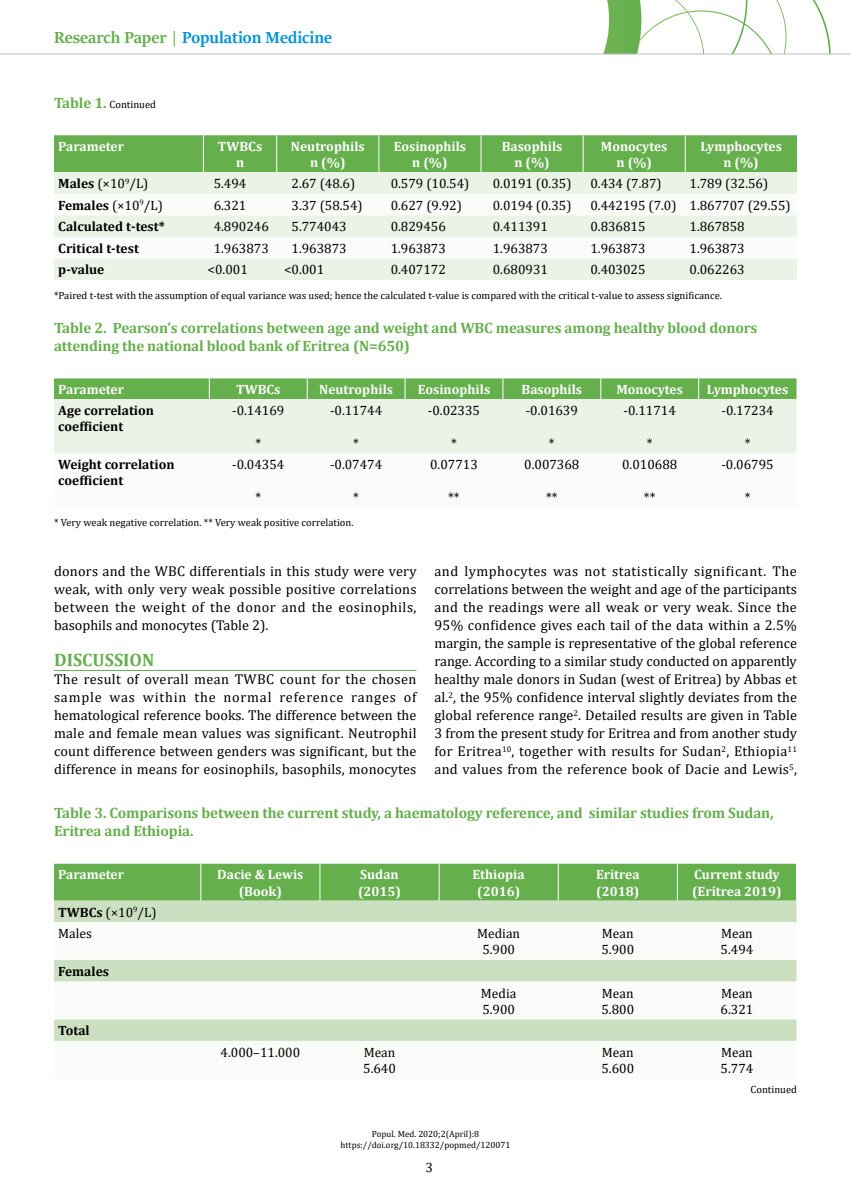
<style>
.page{position:relative;width:851px;height:1191px;background:#fff}
.page>*{position:absolute;margin:0;border:0;box-sizing:border-box;transform-origin:0 0}
.t1{font:700 18px "Sitka Banner";color:#0095da}
.t2{font:700 18px "Cambria";color:#65af4d}
.t3{font:700 15px/18px "Cambria";letter-spacing:-.01em;color:#65af4d}
.t4{font:14.25px/18px "Cambria";letter-spacing:.01em;color:#000;text-align:justify}
.t5{font:13.5px/16.2px "Cambria";color:#000}
.t6{font:700 13.5px/16.2px "Cambria";color:#fff;text-align:center}
.t7{font:700 13.5px/16.2px "Cambria";color:#000}
.t8{font:10.5px "Cambria";color:#000}
.t9{font:9px/10.8px "Cambria";color:#000;text-align:center}
.s1{color:#65af4d}
.s2{font-weight:700;font-size:15px;color:#65af4d}
.s3{font-weight:700}
.s4{font-weight:400}
</style>
<div class="page">
<svg style="left:536px;top:0;width:294px;height:54px"></svg>
<hr style="left:0;top:54px;width:850px;height:1px;background:#bcbec0">
<hr style="left:54px;top:670px;width:362px;height:1px;background:#65af4d">
<div style="left:54px;top:135px;width:742px;height:37px;background:#65af4d"></div>
<div style="left:54px;top:172px;width:742px;height:108px;background:#eaf3e6"></div>
<svg style="left:54px;top:194px;width:742px;height:64px"></svg>
<hr style="left:203px;top:135px;width:1px;height:37px;background:#fff">
<hr style="left:276px;top:135px;width:1px;height:37px;background:#fff">
<hr style="left:378px;top:135px;width:1px;height:37px;background:#fff">
<hr style="left:480px;top:135px;width:1px;height:37px;background:#fff">
<hr style="left:582px;top:135px;width:1px;height:37px;background:#fff">
<hr style="left:685px;top:135px;width:1px;height:37px;background:#fff">
<svg style="left:54px;top:378px;width:742px;height:75px;background:#c5e0bc"></svg>
<div style="left:54px;top:863px;width:742px;height:37px;background:#65af4d"></div>
<div style="left:54px;top:900px;width:742px;height:22px;background:#cbe0c0"></div>
<svg style="left:54px;top:960px;width:742px;height:81px;fill:#cbe0c1"></svg>
<hr style="left:200px;top:863px;width:1px;height:37px;background:#fff">
<hr style="left:319px;top:863px;width:1px;height:37px;background:#fff">
<hr style="left:439px;top:863px;width:1px;height:37px;background:#fff">
<hr style="left:558px;top:863px;width:1px;height:37px;background:#fff">
<hr style="left:677px;top:863px;width:1px;height:37px;background:#fff">
<p class="t1" style="left:54px;top:25px;width:279px"><span class="s1">Research Paper |</span> Population Medicine</p>
<p class="t8" style="left:54px;top:98px;width:103px"><span class="s2">Table 1.</span> Continued</p>
<p class="t6" style="left:58px;top:138px;width:67px">Parameter</p>
<p class="t6" style="left:218px;top:138px;width:46px">TWBCs n</p>
<p class="t6" style="left:291px;top:138px;width:75px">Neutrophils n (%)</p>
<p class="t6" style="left:393px;top:138px;width:74px">Eosinophils n (%)</p>
<p class="t6" style="left:501px;top:138px;width:62px">Basophils n (%)</p>
<p class="t6" style="left:600px;top:138px;width:68px">Monocytes n (%)</p>
<p class="t6" style="left:700px;top:138px;width:83px">Lymphocytes n (%)</p>
<p class="t5" style="left:58px;top:175px;width:92px"><span class="s3">Males</span> (×10<sup>9</sup>/L)</p>
<p class="t5" style="left:214px;top:175px;width:34px">5.494</p>
<p class="t5" style="left:291px;top:175px;width:65px">2.67 (48.6)</p>
<p class="t5" style="left:390px;top:175px;width:80px">0.579 (10.54)</p>
<p class="t5" style="left:492px;top:175px;width:80px">0.0191 (0.35)</p>
<p class="t5" style="left:590px;top:175px;width:73px">0.434 (7.87)</p>
<p class="t5" style="left:689px;top:175px;width:80px">1.789 (32.56)</p>
<p class="t7" style="left:58px;top:197px;width:106px">Females <span class="s4">(×10</span><sup>9</sup><span class="s4">/L)</span></p>
<p class="t5" style="left:214px;top:197px;width:34px">6.321</p>
<p class="t5" style="left:291px;top:197px;width:73px">3.37 (58.54)</p>
<p class="t5" style="left:390px;top:197px;width:73px">0.627 (9.92)</p>
<p class="t5" style="left:492px;top:197px;width:80px">0.0194 (0.35)</p>
<p class="t5" style="left:590px;top:197px;width:202px">0.442195 (7.0) 1.867707 (29.55)</p>
<p class="t7" style="left:58px;top:218px;width:108px">Calculated t-test*</p>
<p class="t5" style="left:214px;top:219px;width:57px">4.890246</p>
<p class="t5" style="left:291px;top:219px;width:57px">5.774043</p>
<p class="t5" style="left:390px;top:219px;width:57px">0.829456</p>
<p class="t5" style="left:492px;top:219px;width:57px">0.411391</p>
<p class="t5" style="left:590px;top:219px;width:57px">0.836815</p>
<p class="t5" style="left:689px;top:219px;width:57px">1.867858</p>
<p class="t7" style="left:58px;top:240px;width:82px">Critical t-test</p>
<p class="t5" style="left:214px;top:240px;width:57px">1.963873</p>
<p class="t5" style="left:291px;top:240px;width:57px">1.963873</p>
<p class="t5" style="left:390px;top:240px;width:57px">1.963873</p>
<p class="t5" style="left:492px;top:240px;width:57px">1.963873</p>
<p class="t5" style="left:590px;top:240px;width:57px">1.963873</p>
<p class="t5" style="left:689px;top:240px;width:57px">1.963873</p>
<p class="t7" style="left:58px;top:261px;width:48px">p-value</p>
<p class="t5" style="left:207px;top:262px;width:42px">&lt;0.001</p>
<p class="t5" style="left:284px;top:262px;width:42px">&lt;0.001</p>
<p class="t5" style="left:390px;top:262px;width:57px">0.407172</p>
<p class="t5" style="left:492px;top:262px;width:57px">0.680931</p>
<p class="t5" style="left:590px;top:262px;width:57px">0.403025</p>
<p class="t5" style="left:689px;top:262px;width:57px">0.062263</p>
<p class="t8" style="left:54px;top:289px;width:669px">*Paired t-test with the assumption of equal variance was used; hence the calculated t-value is compared with the critical t-value to assess significance.</p>
<p class="t3" style="left:54px;top:318px;width:704px">Table 2. Pearson’s correlations between age and weight and WBC measures among healthy blood donors attending the national blood bank of Eritrea (N=650)</p>
<p class="t6" style="left:58px;top:381px;width:67px">Parameter</p>
<p class="t6" style="left:236px;top:381px;width:46px">TWBCs</p>
<p class="t6" style="left:319px;top:381px;width:75px">Neutrophils</p>
<p class="t6" style="left:417px;top:381px;width:74px">Eosinophils</p>
<p class="t6" style="left:521px;top:381px;width:62px">Basophils</p>
<p class="t6" style="left:616px;top:381px;width:68px">Monocytes</p>
<p class="t6" style="left:706px;top:381px;width:83px">Lymphocytes</p>
<p class="t7" style="left:58px;top:402px;width:97px">Age correlation coefficient</p>
<p class="t5" style="left:232px;top:402px;width:54px">-0.14169</p>
<p class="t5" style="left:255px;top:435px;width:7px">*</p>
<p class="t5" style="left:428px;top:402px;width:54px">-0.02335</p>
<p class="t5" style="left:451px;top:435px;width:7px">*</p>
<p class="t5" style="left:330px;top:402px;width:54px">-0.11744</p>
<p class="t5" style="left:353px;top:435px;width:7px">*</p>
<p class="t5" style="left:525px;top:402px;width:54px">-0.01639</p>
<p class="t5" style="left:549px;top:435px;width:7px">*</p>
<p class="t5" style="left:623px;top:402px;width:54px">-0.11714</p>
<p class="t5" style="left:646px;top:435px;width:7px">*</p>
<p class="t5" style="left:721px;top:402px;width:54px">-0.17234</p>
<p class="t5" style="left:744px;top:435px;width:7px">*</p>
<p class="t7" style="left:58px;top:456px;width:118px">Weight correlation coefficient</p>
<p class="t5" style="left:232px;top:456px;width:54px">-0.04354</p>
<p class="t5" style="left:255px;top:489px;width:7px">*</p>
<p class="t5" style="left:330px;top:456px;width:54px">-0.07474</p>
<p class="t5" style="left:353px;top:489px;width:7px">*</p>
<p class="t8" style="left:54px;top:516px;width:301px">* Very weak negative correlation. ** Very weak positive correlation.</p>
<p class="t5" style="left:430px;top:456px;width:49px">0.07713</p>
<p class="t5" style="left:448px;top:489px;width:13px">**</p>
<p class="t5" style="left:524px;top:456px;width:57px">0.007368</p>
<p class="t5" style="left:546px;top:489px;width:13px">**</p>
<p class="t5" style="left:622px;top:456px;width:57px">0.010688</p>
<p class="t5" style="left:643px;top:489px;width:13px">**</p>
<p class="t5" style="left:721px;top:456px;width:54px">-0.06795</p>
<p class="t5" style="left:744px;top:489px;width:7px">*</p>
<p class="t4" style="left:54px;top:562px;width:364px">donors and the WBC differentials in this study were very weak, with only very weak possible positive correlations between the weight of the donor and the eosinophils, basophils and monocytes (Table 2).</p>
<p class="t2" style="left:54px;top:647px;width:102px">DISCUSSION</p>
<p class="t4" style="left:54px;top:670px;width:364px">The result of overall mean TWBC count for the chosen sample was within the normal reference ranges of hematological reference books. The difference between the male and female mean values was significant. Neutrophil count difference between genders was significant, but the difference in means for eosinophils, basophils, monocytes</p>
<p class="t4" style="left:434px;top:562px;width:364px">and lymphocytes was not statistically significant. The correlations between the weight and age of the participants and the readings were all weak or very weak. Since the 95% confidence gives each tail of the data within a 2.5% margin, the sample is representative of the global reference range. According to a similar study conducted on apparently healthy male donors in Sudan (west of Eritrea) by Abbas et al.<sup>2</sup>, the 95% confidence interval slightly deviates from the global reference range<sup>2</sup>. Detailed results are given in Table 3 from the present study for Eritrea and from another study for Eritrea<sup>10</sup>, together with results for Sudan<sup>2</sup>, Ethiopia<sup>11 </sup>and values from the reference book of Dacie and Lewis<sup>5</sup>,</p>
<p class="t3" style="left:54px;top:803px;width:721px">Table 3. Comparisons between the current study, a haematology reference, and similar studies from Sudan,<br>Eritrea and Ethiopia.</p>
<p class="t6" style="left:58px;top:866px;width:67px">Parameter</p>
<p class="t6" style="left:217px;top:866px;width:88px">Dacie &amp; Lewis (Book)</p>
<p class="t6" style="left:358px;top:866px;width:44px;text-align:left">Sudan (2015)</p>
<p class="t6" style="left:472px;top:866px;width:54px">Ethiopia (2016)</p>
<p class="t6" style="left:596px;top:866px;width:45px;text-align:left">Eritrea (2018)</p>
<p class="t6" style="left:692px;top:866px;width:91px;text-align:left">Current study (Eritrea 2019)</p>
<p class="t5" style="left:58px;top:901px;width:100px;line-height:21.6px"><span class="s3">TWBCs</span> (×10<sup>9</sup>/L)<br>Males</p>
<p class="t5" style="left:477px;top:925px;width:44px;text-align:center">Median<br>5.900</p>
<p class="t5" style="left:601px;top:925px;width:34px">Mean<br>5.900</p>
<p class="t5" style="left:720px;top:925px;width:34px">Mean<br>5.494</p>
<p class="t7" style="left:58px;top:963px;width:52px">Females</p>
<p class="t7" style="left:58px;top:1022px;width:33px">Total</p>
<p class="t5" style="left:481px;top:984px;width:37px">Media<br>5.900</p>
<p class="t5" style="left:601px;top:984px;width:34px">Mean<br>5.800</p>
<p class="t5" style="left:720px;top:984px;width:34px">Mean<br>6.321</p>
<p class="t5" style="left:220px;top:1044px;width:81px">4.000–11.000</p>
<p class="t5" style="left:363px;top:1044px;width:34px">Mean<br>5.640</p>
<p class="t5" style="left:601px;top:1044px;width:34px">Mean<br>5.600</p>
<p class="t5" style="left:720px;top:1044px;width:34px">Mean<br>5.774</p>
<p class="t8" style="left:750px;top:1083px;width:48px">Continued</p>
<p class="t9" style="left:340px;top:1128px;width:171px">Popul. Med. 2020;2(April):8 https://doi.org/10.18332/popmed/120071</p>
<p class="t5" style="left:425px;top:1159px;width:9px">3</p>
</div>
